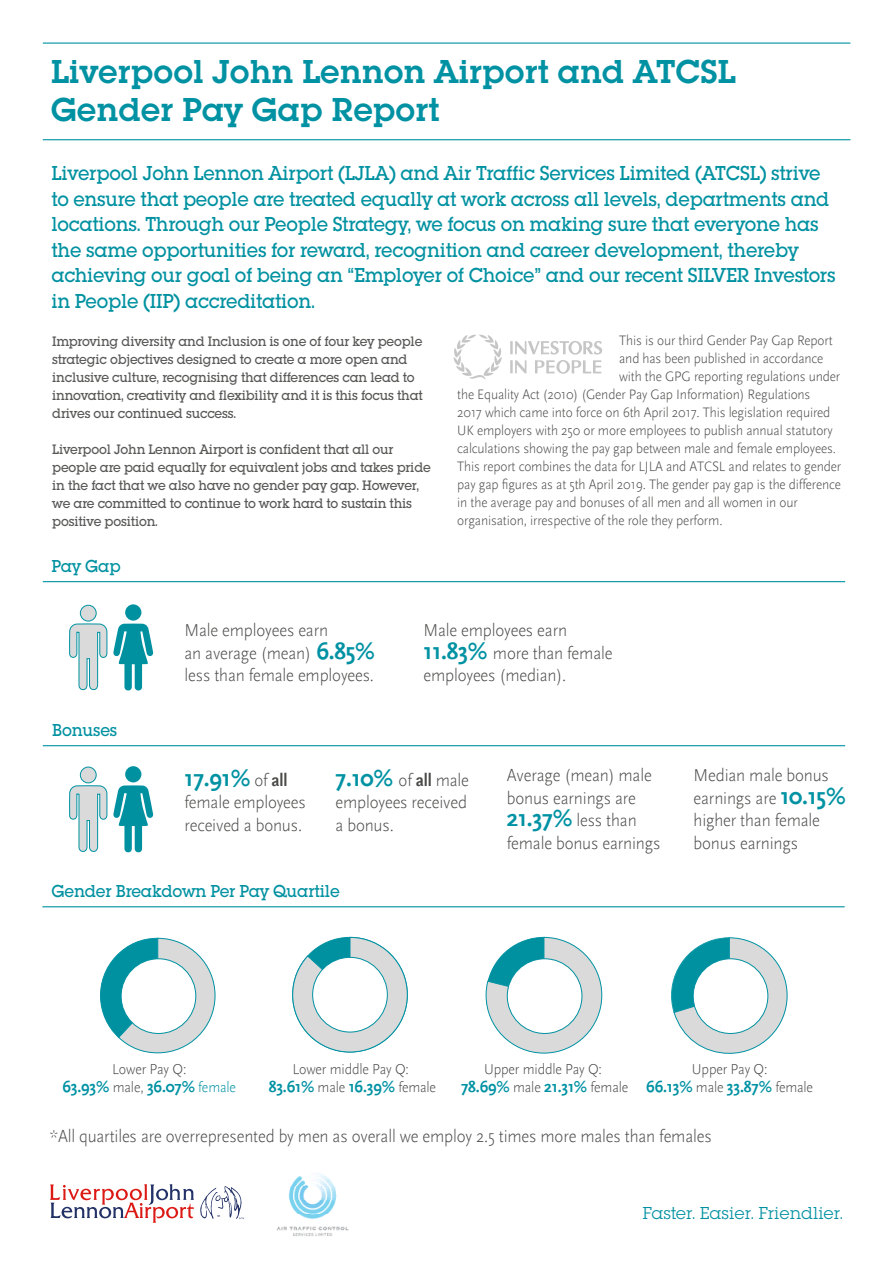
<style>
.page{position:relative;width:893px;height:1263px;background:#fff}
.page>*{position:absolute;margin:0;border:0;box-sizing:border-box;transform-origin:0 0}
.t1{font:600 34.5px/37.5px "Lubalin Graph ITC";color:#0092a3}
.t2{font:700 24.45px "Scala Sans";color:#0092a3;scale:.95 1}
.t3{font:21px/25.5px "Lubalin Graph Md ITC";letter-spacing:-.01em;color:#0091a1;scale:.95 1}
.t4{font:300 18px/22.5px "Scala Sans";letter-spacing:-.01em;color:#4a4a49;scale:.95 1}
.t5{font:18px "Lubalin Graph Md ITC";letter-spacing:-.01em;color:#0091a1;scale:.95 1}
.t6{font:18px "Lubalin Graph ITC";color:#0091a1}
.t7{font:700 16.5px "Scala Sans";letter-spacing:-.01em;color:#0092a3;scale:.95 1}
.t8{font:300 15px "Scala Sans";letter-spacing:-.01em;color:#4a4a49;scale:.95 1}
.t9{font:300 14.25px "Scala Sans";letter-spacing:-.01em;color:#4a4a49;scale:.95 1}
.t10{font:14.25px/18px "Lubalin Graph Md ITC";letter-spacing:-.01em;color:#575756;scale:.95 1}
.s1{font-weight:700;font-size:24.45px;color:#0092a3}
.s2{font-weight:700}
.s3{font-weight:300;font-size:18px;color:#4a4a49}
.s4{font-size:18px;color:#4a4a49}
.s5{font-weight:300;font-size:15px;color:#4a4a49}
.s6{font-weight:300;font-size:15px;color:#0091a1}
</style>
<div class="page">
<svg style="left:50px;top:1184px;width:144px;height:39px"></svg>
<svg style="left:200px;top:1186px;width:44px;height:33px"></svg>
<hr style="left:43px;top:43px;width:807px;height:1px;background:#0092a3">
<hr style="left:43px;top:139px;width:807px;height:1px;background:#0092a3">
<hr style="left:43px;top:581px;width:802px;height:1px;background:#0092a3">
<hr style="left:43px;top:745px;width:802px;height:1px;background:#0092a3">
<div style="left:80px;top:605px;width:16px;height:16px;background:#dadada;border-radius:50%"></div>
<div style="left:80px;top:605px;width:17px;height:16px;border:1px solid #0092a3;border-radius:50%"></div>
<div style="left:80px;top:767px;width:16px;height:16px;background:#dadada;border-radius:50%"></div>
<div style="left:80px;top:767px;width:17px;height:16px;border:1px solid #0092a3;border-radius:50%"></div>
<svg style="left:69px;top:623px;width:85px;height:68px"></svg>
<div style="left:125px;top:604px;width:16px;height:17px;background:#0091a1;border-radius:50%"></div>
<svg style="left:69px;top:785px;width:85px;height:67px"></svg>
<div style="left:125px;top:766px;width:16px;height:16px;background:#0091a1;border-radius:50%"></div>
<hr style="left:42px;top:906px;width:803px;height:1px;background:#0092a3">
<svg style="left:100px;top:937px;width:116px;height:116px"></svg>
<svg style="left:485px;top:937px;width:117px;height:117px"></svg>
<svg style="left:671px;top:937px;width:117px;height:117px"></svg>
<div style="left:121px;top:959px;width:75px;height:74px;background:#fff;border-radius:50%"></div>
<div style="left:121px;top:958px;width:75px;height:76px;border:1px solid #0091a1;border-radius:50%"></div>
<div style="left:693px;top:959px;width:75px;height:74px;background:#fff;border-radius:50%"></div>
<div style="left:693px;top:958px;width:75px;height:76px;border:1px solid #0091a1;border-radius:50%"></div>
<img style="left:276px;top:1173px;width:73px;height:63px">
<div style="left:507px;top:959px;width:75px;height:74px;background:#fff;border-radius:50%"></div>
<div style="left:507px;top:958px;width:75px;height:76px;border:1px solid #0091a1;border-radius:50%"></div>
<svg style="left:510px;top:341px;width:92px;height:33px"></svg>
<svg style="left:453px;top:334px;width:49px;height:46px"></svg>
<svg style="left:292px;top:937px;width:116px;height:116px"></svg>
<div style="left:313px;top:957px;width:74px;height:75px;background:#fff;border-radius:50%"></div>
<div style="left:312px;top:957px;width:76px;height:75px;border:1px solid #0091a1;border-radius:50%"></div>
<h1 class="t1" style="left:51px;top:53px;width:687px">Liverpool John Lennon Airport and ATCSL<br>Gender Pay Gap Report</h1>
<p class="t3" style="left:52px;top:160px;width:827px">Liverpool John Lennon Airport (LJLA) and Air Traffic Services Limited (ATCSL) strive to ensure that people are treated equally at work across all levels, departments and locations. Through our People Strategy, we focus on making sure that everyone has the same opportunities for reward, recognition and career development, thereby achieving our goal of being an “Employer of Choice” and our recent SILVER Investors in People (IIP) accreditation.</p>
<p class="t10" style="left:52px;top:332px;width:392px">Improving diversity and Inclusion is one of four key people strategic objectives designed to create a more open and inclusive culture, recognising that differences can lead to innovation, creativity and flexibility and it is this focus that drives our continued success.</p>
<p class="t10" style="left:52px;top:440px;width:400px">Liverpool John Lennon Airport is confident that all our people are paid equally for equivalent jobs and takes pride in the fact that we also have no gender pay gap. However, we are committed to continue to work hard to sustain this positive position.</p>
<p class="t5" style="left:52px;top:555px;width:74px">Pay Gap</p>
<p class="t9" style="left:619px;top:333px;width:226px">This is our third Gender Pay Gap Report</p>
<p class="t9" style="left:619px;top:351px;width:217px">and has been published in accordance</p>
<p class="t9" style="left:619px;top:369px;width:234px">with the GPG reporting regulations under</p>
<p class="t9" style="left:457px;top:387px;width:373px">the Equality Act (2010) (Gender Pay Gap Information) Regulations</p>
<p class="t9" style="left:457px;top:405px;width:394px">2017 which came into force on 6th April 2017. This legislation required</p>
<p class="t9" style="left:457px;top:423px;width:397px">UK employers with 250 or more employees to publish annual statutory</p>
<p class="t9" style="left:457px;top:441px;width:400px">calculations showing the pay gap between male and female employees.</p>
<p class="t9" style="left:457px;top:459px;width:406px">This report combines the data for LJLA and ATCSL and relates to gender</p>
<p class="t9" style="left:457px;top:477px;width:406px">pay gap figures as at 5th April 2019. The gender pay gap is the difference</p>
<p class="t9" style="left:457px;top:495px;width:360px">in the average pay and bonuses of all men and all women in our</p>
<p class="t9" style="left:457px;top:513px;width:281px">organisation, irrespective of the role they perform.</p>
<p class="t5" style="left:52px;top:719px;width:70px">Bonuses</p>
<p class="t4" style="left:185px;top:619px;width:202px">Male employees earn<br>an average (mean) <span class="s1">6.85% </span>less than female employees.</p>
<p class="t4" style="left:423px;top:619px;width:200px">Male employees earn<br><span class="s1">11.83%</span> more than female employees (median).</p>
<p class="t4" style="left:336px;top:769px;width:142px;text-align:justify"><span class="s1">7.10%</span> of <span class="s2">all</span> male employees received a bonus.</p>
<p class="t4" style="left:507px;top:764px;width:163px">Average (mean) male bonus earnings are<br><span class="s1">21.37%</span> less than female bonus earnings</p>
<p class="t4" style="left:694px;top:764px;width:162px">Median male bonus earnings are <span class="s1">10.15% </span>higher than female bonus earnings</p>
<p class="t5" style="left:52px;top:880px;width:305px">Gender Breakdown Per Pay Quartile</p>
<h2 class="t2" style="left:185px;top:765px;width:110px">17.91% <span class="s3">of</span> <span class="s4">all</span></h2>
<p class="t4" style="left:185px;top:792px;width:129px">female employees received a bonus.</p>
<p class="t8" style="left:484px;top:1061px;width:126px">Upper middle Pay Q:</p>
<p class="t7" style="left:461px;top:1078px;width:177px">78.69% <span class="s5">male</span> 21.31% <span class="s5">female</span></p>
<p class="t4" style="left:50px;top:1125px;width:698px">*All quartiles are overrepresented by men as overall we employ 2.5 times more males than females</p>
<p class="t8" style="left:292px;top:1061px;width:124px">Lower middle Pay Q:</p>
<p class="t7" style="left:269px;top:1078px;width:178px">83.61% <span class="s5">male</span> 16.39% <span class="s5">female</span></p>
<p class="t8" style="left:112px;top:1061px;width:80px">Lower Pay Q:</p>
<p class="t7" style="left:63px;top:1078px;width:184px">63.93% <span class="s5">male,</span> 36.07% <span class="s6">female</span></p>
<p class="t8" style="left:692px;top:1061px;width:81px">Upper Pay Q:</p>
<p class="t7" style="left:646px;top:1078px;width:177px">66.13% <span class="s5">male</span> 33.87% <span class="s5">female</span></p>
<p class="t6" style="left:642px;top:1203px;width:202px">Faster. Easier. Friendlier.</p>
</div>
